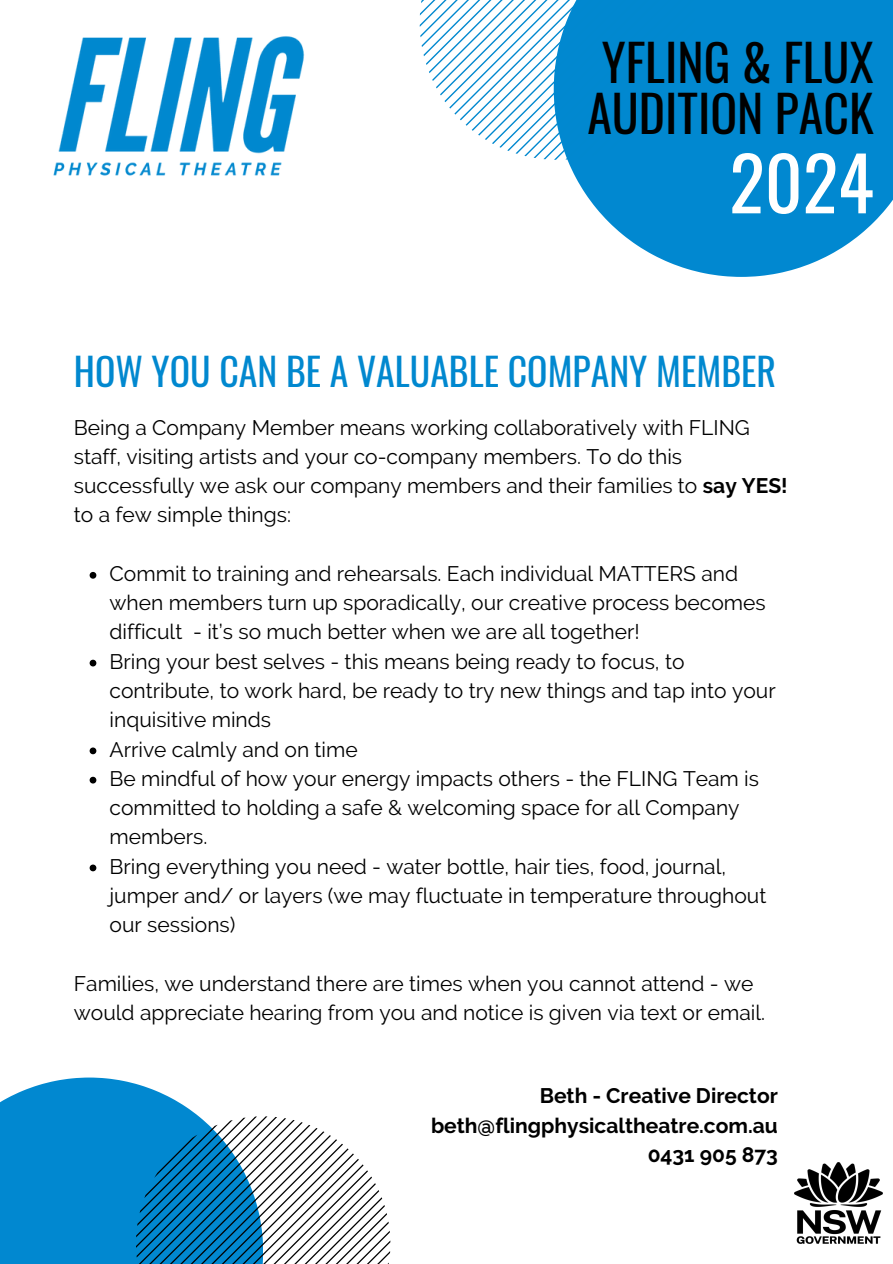
<style>
.page{position:relative;width:893px;height:1264px;background:#fff}
.page>*{position:absolute;margin:0;border:0;box-sizing:border-box;transform-origin:0 0}
.t1{font:73.8px "Oswald";color:#fff}
.t2{font:49.8px/50.7px "Oswald";color:#000}
.t3{font:37.8px "Oswald";color:#0188cf}
.t4{font:21px/29.2px "Raleway";color:#000}
.t5{font:700 21px/29.2px "Raleway";color:#000;text-align:right}
.s1{font-weight:700}
</style>
<div class="page">
<svg style="left:554px;top:0;width:338px;height:277px;background:#2699d7"></svg>
<div style="left:0;top:1077px;width:263px;height:186px;background:#0188d0"></div>
<svg style="left:136px;top:1116px;width:254px;height:147px"></svg>
<svg style="left:419px;top:0;width:275px;height:159px"></svg>
<img style="left:794px;top:1162px;width:88px;height:81px">
<svg style="left:90px;top:572px;width:6px;height:6px"></svg>
<svg style="left:90px;top:659px;width:6px;height:7px"></svg>
<svg style="left:90px;top:747px;width:6px;height:7px"></svg>
<svg style="left:90px;top:776px;width:6px;height:7px"></svg>
<svg style="left:90px;top:864px;width:6px;height:7px"></svg>
<img style="left:53px;top:36px;width:252px;height:140px">
<p class="t2" style="left:587px;top:35px;width:288px">YFLING &amp; FLUX<br>AUDITION PACK</p>
<h4 class="t1" style="left:729px;top:125px;width:146px">2024</h4>
<p class="t3" style="left:74px;top:342px;width:703px">HOW YOU CAN BE A VALUABLE COMPANY MEMBER</p>
<p class="t4" style="left:74px;top:412px;width:715px">Being a Company Member means working collaboratively with FLING staff, visiting artists and your co-company members. To do this successfully we ask our company members and their families to <span class="s1">say YES! </span>to a few simple things:</p>
<h2 class="t4" style="left:110px;top:559px;width:657px">Commit to training and rehearsals. Each individual MATTERS and when members turn up sporadically, our creative process becomes difficult - it’s so much better when we are all together!</h2>
<h1 class="t4" style="left:110px;top:646px;width:667px">Bring your best selves - this means being ready to focus, to contribute, to work hard, be ready to try new things and tap into your inquisitive minds</h1>
<h3 class="t4" style="left:110px;top:734px;width:250px">Arrive calmly and on time</h3>
<p class="t4" style="left:110px;top:763px;width:651px">Be mindful of how your energy impacts others - the FLING Team is committed to holding a safe &amp; welcoming space for all Company members.</p>
<p class="t4" style="left:110px;top:851px;width:658px">Bring everything you need - water bottle, hair ties, food, journal, jumper and/ or layers (we may fluctuate in temperature throughout our sessions)</p>
<p class="t4" style="left:74px;top:968px;width:692px">Families, we understand there are times when you cannot attend - we would appreciate hearing from you and notice is given via text or email.</p>
<p class="t5" style="left:431px;top:1081px;width:348px">Beth - Creative Director beth@flingphysicaltheatre.com.au<br>0431 905 873</p>
</div>
